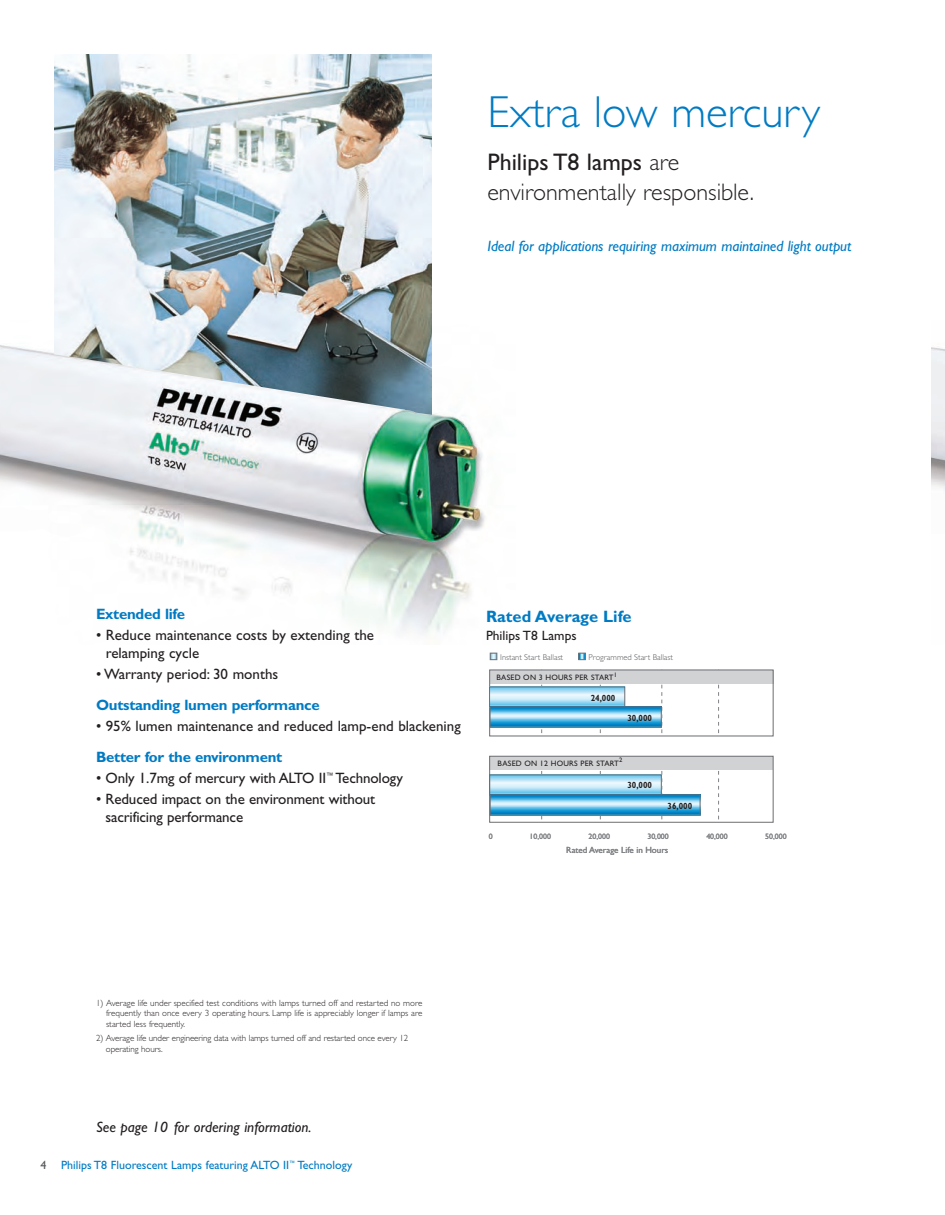
<style>
.page{position:relative;width:945px;height:1215px;background:#fff}
.page>*{position:absolute;margin:0;border:0;box-sizing:border-box;transform-origin:0 0}
.t1{font:300 45px "Gill Sans";color:#007bc3}
.t2{font:300 24px/30px "Gill Sans";color:#231f20}
.t3{font:700 16.5px "Gill Sans";color:#007bc3}
.t4{font:15px/18px "Gill Sans";color:#231f20}
.t5{font:700 15px "Gill Sans";letter-spacing:-.015em;color:#007bc3}
.t6{font:italic 15px "Gill Sans";letter-spacing:-.005em;color:#007bc3}
.t7{font:italic 15px "Gill Sans";color:#231f20}
.t8{font:13.5px "Gill Sans";color:#231f20}
.t9{font:12px "Gill Sans";color:#007bc3}
.t10{font:300 9px/10.8px "Gill Sans";letter-spacing:-.01em;color:#231f20;text-align:justify}
.t11{font:700 9px "Gill Sans";color:#231f20;scale:.9 1}
.t12{font:9px "Gill Sans";color:#808285}
.t13{font:300 8.4px "Gill Sans";color:#57585a}
.t14{font:7.8px "Gill Sans";letter-spacing:.03em;color:#231f20}
.t15{font:7.8px "Gill Sans";color:#808285}
.t16{font:6.6px "Gill Sans";color:#231f20}
.s1{font-weight:400}
.s2{color:#57585a}
</style>
<div class="page">
<img style="left:0;top:345px;width:485px;height:289px">
<img style="left:54px;top:54px;width:378px;height:292px">
<svg style="left:662px;top:683px;width:1px;height:50px"></svg>
<svg style="left:718px;top:683px;width:1px;height:51px"></svg>
<div style="left:490px;top:670px;width:283px;height:13px;background:#d1d2d4"></div>
<div style="left:489px;top:670px;width:284px;height:66px;border:1px solid #6c6d70"></div>
<svg style="left:662px;top:769px;width:1px;height:51px"></svg>
<svg style="left:718px;top:769px;width:1px;height:51px"></svg>
<svg style="left:490px;top:653px;width:7px;height:7px"></svg>
<svg style="left:579px;top:653px;width:7px;height:7px"></svg>
<svg style="left:491px;top:689px;width:132px;height:16px;background:#b8e3f6"></svg>
<div style="left:489px;top:687px;width:136px;height:20px;border:1px solid #6c6d70"></div>
<svg style="left:492px;top:709px;width:167px;height:16px;background:#6ec1e6"></svg>
<svg style="left:492px;top:777px;width:167px;height:16px;background:#b8e3f6"></svg>
<div style="left:490px;top:775px;width:171px;height:20px;border:1px solid #6c6d70"></div>
<svg style="left:492px;top:797px;width:206px;height:16px;background:#6ec1e6"></svg>
<div style="left:490px;top:756px;width:283px;height:13px;background:#d1d2d4"></div>
<div style="left:489px;top:756px;width:284px;height:66px;border:1px solid #6c6d70"></div>
<img style="left:932px;top:348px;width:13px;height:113px">
<img style="left:1px;top:346px;width:479px;height:196px">
<h1 class="t1" style="left:488px;top:94px;width:334px">Extra low mercury</h1>
<h2 class="t2" style="left:488px;top:149px;width:268px"><span class="s1">Philips T8 lamps</span> are environmentally responsible.</h2>
<h3 class="t6" style="left:488px;top:240px;width:366px">Ideal for applications requiring maximum maintained light output</h3>
<h3 class="t5" style="left:96px;top:608px;width:91px">Extended life</h3>
<h3 class="t4" style="left:106px;top:627px;width:270px;text-indent:-10px">• Reduce maintenance costs by extending the relamping cycle</h3>
<h3 class="t4" style="left:96px;top:666px;width:184px">• Warranty period: 30 months</h3>
<h3 class="t5" style="left:96px;top:699px;width:225px">Outstanding lumen performance</h3>
<h3 class="t4" style="left:96px;top:718px;width:366px">• 95% lumen maintenance and reduced lamp-end blackening</h3>
<h3 class="t5" style="left:96px;top:752px;width:188px">Better for the environment</h3>
<h3 class="t4" style="left:96px;top:770px;width:308px">• Only 1.7mg of mercury with ALTO II<sup>™</sup> Technology</h3>
<h3 class="t4" style="left:106px;top:791px;width:271px;text-indent:-10px">• Reduced impact on the environment without sacrificing performance</h3>
<h3 class="t3" style="left:486px;top:610px;width:147px">Rated Average Life</h3>
<h3 class="t8" style="left:486px;top:630px;width:92px">Philips T8 Lamps</h3>
<p class="t13" style="left:500px;top:654px;width:64px">Instant Start Ballast</p>
<p class="t13" style="left:589px;top:654px;width:86px">Programmed Start Ballast</p>
<p class="t11" style="left:591px;top:695px;width:29px">24,000</p>
<p class="t11" style="left:627px;top:714px;width:29px">30,000</p>
<p class="t16" style="left:614px;top:672px;width:5px">1</p>
<p class="t14" style="left:496px;top:675px;width:119px">BASED ON 3 HOURS PER START</p>
<p class="t16" style="left:619px;top:757px;width:5px">2</p>
<p class="t14" style="left:498px;top:760px;width:123px">BASED ON 12 HOURS PER START</p>
<p class="t11" style="left:627px;top:782px;width:29px">30,000</p>
<p class="t11" style="left:668px;top:802px;width:29px">36,000</p>
<p class="t15" style="left:489px;top:834px;width:5px">0</p>
<p class="t15" style="left:530px;top:834px;width:23px">10,000</p>
<p class="t15" style="left:589px;top:834px;width:23px">20,000</p>
<p class="t15" style="left:647px;top:834px;width:23px">30,000</p>
<p class="t15" style="left:706px;top:834px;width:23px">40,000</p>
<p class="t15" style="left:765px;top:834px;width:23px">50,000</p>
<p class="t12" style="left:566px;top:846px;width:104px">Rated Average Life in Hours</p>
<p class="t10" style="left:106px;top:998px;width:318px;text-indent:-10px">1) Average life under specified test conditions with lamps turned off and restarted no more frequently than once every 3 operating hours. Lamp life is appreciably longer if lamps are started less frequently.</p>
<p class="t10" style="left:106px;top:1033px;width:304px;text-indent:-10px">2) Average life under engineering data with lamps turned off and restarted once every 12 operating hours.</p>
<h3 class="t7" style="left:96px;top:1121px;width:217px">See page 10 for ordering information.</h3>
<h3 class="t9" style="left:40px;top:1161px;width:313px"><span class="s2">4</span> Philips T8 Fluorescent Lamps featuring ALTO II<sup>™</sup> Technology</h3>
</div>
